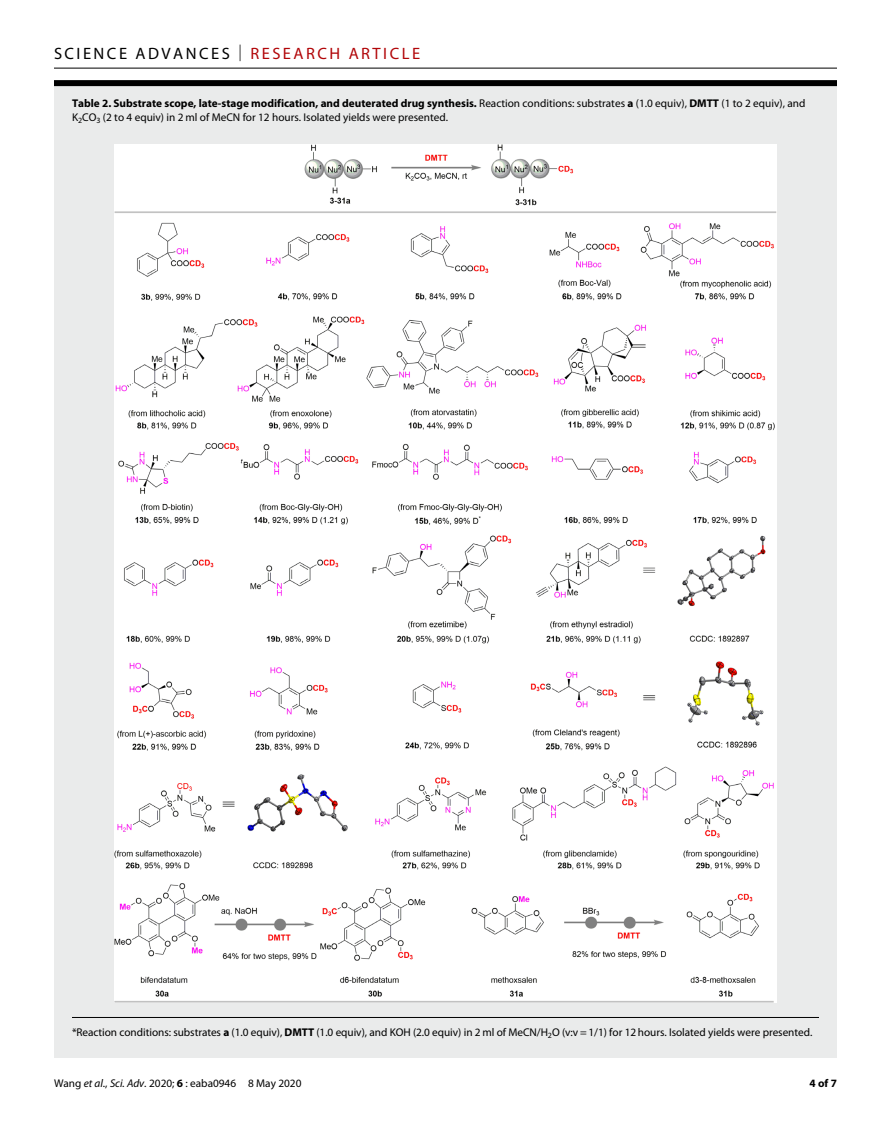
<style>
.page{position:relative;width:891px;height:1134px;background:#fff}
.page>*{position:absolute;margin:0;border:0;box-sizing:border-box;transform-origin:0 0}
.t1{font:16.5px "Myriad Pro";letter-spacing:.15em;color:#000}
.t2{font:11.25px/14.2px "Myriad Pro";letter-spacing:-.005em;color:#000}
.t3{font:700 11.25px "Myriad Pro";color:#000}
.s1{font-weight:300}
.s2{color:#b10508}
.s3{font-weight:700}
.s4{font-style:italic}
</style>
<div class="page">
<hr style="left:54px;top:68px;width:783px;height:1px;background:#000">
<div style="left:54px;top:81px;width:783px;height:977px;background:#eaebeb"></div>
<div style="left:54px;top:80px;width:783px;height:6px;background:#000"></div>
<hr style="left:72px;top:1017px;width:747px;height:1px;background:#000">
<img style="left:114px;top:144px;width:663px;height:859px">
<h1 class="t1" style="left:54px;top:40px;width:368px">SCIENCE ADVANCES <span class="s1">|</span> <span class="s2">RESEARCH ARTICLE</span></h1>
<p class="t2" style="left:72px;top:96px;width:735px"><span class="s3">Table 2. Substrate scope, late-stage modification, and deuterated drug synthesis.</span> Reaction conditions: substrates <span class="s3">a</span> (1.0 equiv), <span class="s3">DMTT</span> (1 to 2 equiv), and<br>K<sub>2</sub>CO<sub>3</sub> (2 to 4 equiv) in 2 ml of MeCN for 12 hours. Isolated yields were presented.</p>
<p class="t2" style="left:72px;top:1025px;width:742px">*Reaction conditions: substrates <span class="s3">a</span> (1.0 equiv), <span class="s3">DMTT</span> (1.0 equiv), and KOH (2.0 equiv) in 2 ml of MeCN/H<sub>2</sub>O (v:v = 1/1) for 12 hours. Isolated yields were presented.</p>
<p class="t2" style="left:54px;top:1076px;width:249px">Wang <span class="s4">et al</span>., <span class="s4">Sci. Adv.</span> 2020; <span class="s3">6</span> : eaba0946 8 May 2020</p>
<p class="t3" style="left:810px;top:1074px;width:29px">4 of 7</p>
</div>
